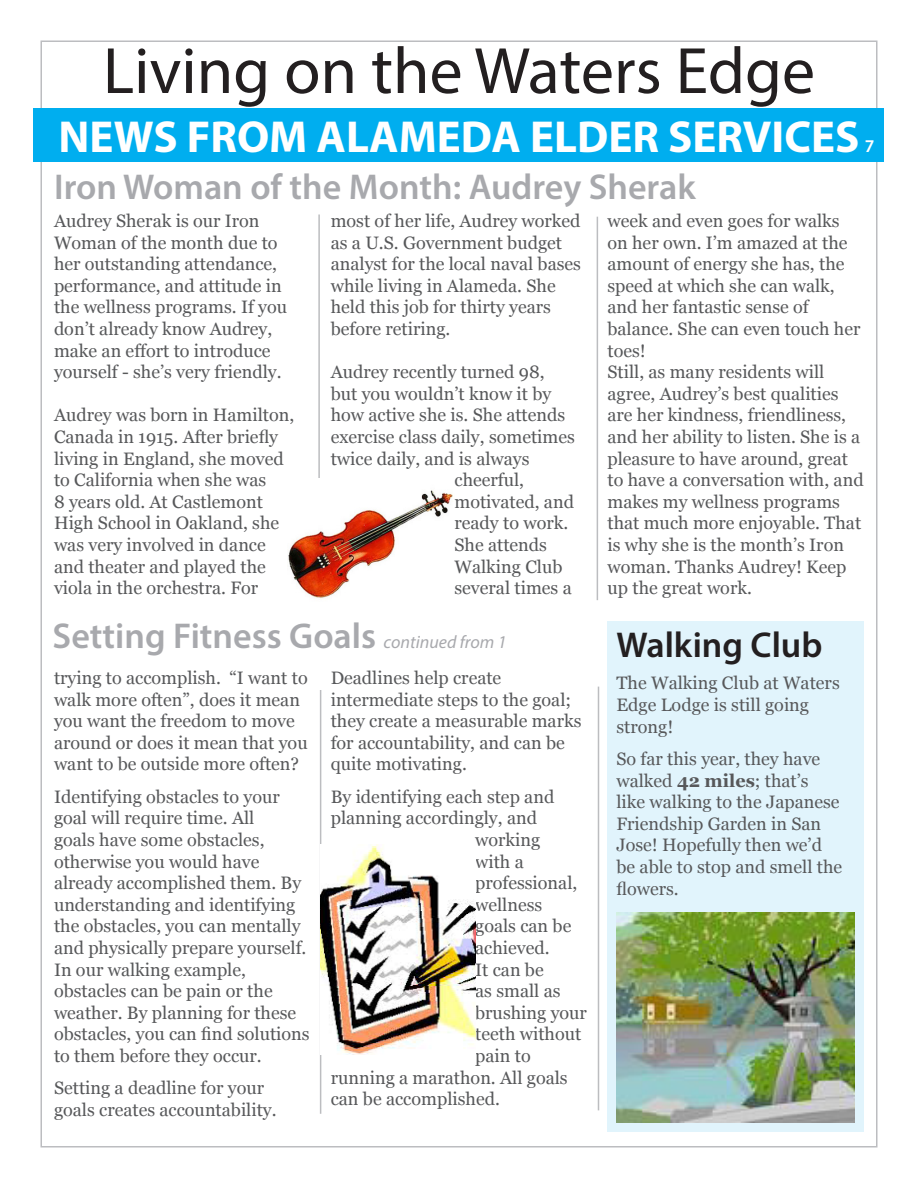
<style>
.page{position:relative;width:918px;height:1188px;background:#fff}
.page>*{position:absolute;margin:0;border:0;box-sizing:border-box;transform-origin:0 0}
.t1{font:66px "Myriad Pro";color:#231f20}
.t2{font:700 45px "Myriad Pro";color:#fff}
.t3{font:600 36px "Myriad Pro";color:#a8a9ad}
.t4{font:600 36px "Myriad Pro";color:#231f20}
.t5{font:18px/21.6px "Georgia";color:#57585a}
.t6{font:600 18px "Myriad Pro";color:#fff}
.s1{font-weight:400;font-style:italic;font-size:18px}
.s2{font-weight:700}
</style>
<div class="page">
<hr style="left:318px;top:215px;width:2px;height:385px;background:#bcbdc0">
<div style="left:34px;top:108px;width:850px;height:54px;background:#00aeef"></div>
<img style="left:288px;top:478px;width:165px;height:122px">
<div style="left:608px;top:621px;width:256px;height:511px;background:#e1f4fc"></div>
<hr style="left:320px;top:690px;width:1px;height:424px;background:#bcbdc0">
<hr style="left:597px;top:217px;width:1px;height:383px;background:#bcbdc0">
<hr style="left:598px;top:687px;width:1px;height:423px;background:#bcbdc0">
<img style="left:616px;top:913px;width:239px;height:210px">
<img style="left:321px;top:844px;width:154px;height:210px">
<p class="t1" style="left:103px;top:30px;width:714px">Living on the Waters Edge</p>
<p class="t2" style="left:58px;top:107px;width:803px">NEWS FROM ALAMEDA ELDER SERVICES</p>
<p class="t6" style="left:865px;top:134px;width:11px">7</p>
<p class="t3" style="left:54px;top:164px;width:643px">Iron Woman of the Month: Audrey Sherak</p>
<p class="t5" style="left:54px;top:210px;width:235px">Audrey Sherak is our Iron<br>Woman of the month due to her outstanding attendance, performance, and attitude in the wellness programs. If you don’t already know Audrey, make an effort to introduce yourself - she’s very friendly.</p>
<p class="t5" style="left:54px;top:405px;width:242px">Audrey was born in Hamilton,<br>Canada in 1915. After briefly living in England, she moved to California when she was<br>8 years old. At Castlemont<br>High School in Oakland, she was very involved in dance and theater and played the viola in the orchestra. For</p>
<p class="t5" style="left:331px;top:210px;width:252px">most of her life, Audrey worked as a U.S. Government budget analyst for the local naval bases while living in Alameda. She held this job for thirty years before retiring.</p>
<p class="t5" style="left:331px;top:362px;width:215px">Audrey recently turned 98,</p>
<p class="t5" style="left:331px;top:383px;width:222px">but you wouldn’t know it by</p>
<p class="t5" style="left:331px;top:405px;width:236px">how active she is. She attends</p>
<p class="t5" style="left:331px;top:426px;width:246px">exercise class daily, sometimes</p>
<p class="t5" style="left:331px;top:448px;width:200px">twice daily, and is always</p>
<p class="t5" style="left:454px;top:470px;width:71px">cheerful,</p>
<p class="t5" style="left:454px;top:491px;width:121px">motivated, and</p>
<p class="t5" style="left:454px;top:513px;width:115px">ready to work.</p>
<p class="t5" style="left:454px;top:534px;width:94px">She attends</p>
<p class="t5" style="left:454px;top:556px;width:109px">Walking Club</p>
<p class="t5" style="left:454px;top:578px;width:119px">several times a</p>
<p class="t3" style="left:52px;top:613px;width:456px">Setting Fitness Goals <span class="s1">continued from 1</span></p>
<p class="t5" style="left:54px;top:667px;width:255px">trying to accomplish. “I want to walk more often”, does it mean you want the freedom to move around or does it mean that you want to be outside more often?</p>
<p class="t5" style="left:54px;top:786px;width:257px">Identifying obstacles to your goal will require time. All<br>goals have some obstacles, otherwise you would have already accomplished them. By understanding and identifying the obstacles, you can mentally and physically prepare yourself.<br>In our walking example, obstacles can be pain or the weather. By planning for these obstacles, you can find solutions to them before they occur.</p>
<p class="t5" style="left:54px;top:1078px;width:224px">Setting a deadline for your goals creates accountability.</p>
<p class="t5" style="left:331px;top:667px;width:252px">Deadlines help create intermediate steps to the goal; they create a measurable marks for accountability, and can be quite motivating.</p>
<p class="t5" style="left:331px;top:786px;width:225px">By identifying each step and</p>
<p class="t5" style="left:331px;top:808px;width:208px">planning accordingly, and</p>
<p class="t5" style="left:475px;top:829px;width:67px">working</p>
<p class="t5" style="left:475px;top:851px;width:50px">with a</p>
<p class="t5" style="left:475px;top:873px;width:104px">professional,</p>
<p class="t5" style="left:475px;top:894px;width:69px">wellness</p>
<p class="t5" style="left:475px;top:916px;width:98px">goals can be</p>
<p class="t5" style="left:475px;top:937px;width:76px">achieved.</p>
<p class="t5" style="left:475px;top:959px;width:70px">It can be</p>
<p class="t5" style="left:475px;top:981px;width:87px">as small as</p>
<p class="t5" style="left:475px;top:1002px;width:113px">brushing your</p>
<p class="t5" style="left:475px;top:1024px;width:108px">teeth without</p>
<p class="t5" style="left:475px;top:1045px;width:57px">pain to</p>
<p class="t5" style="left:331px;top:1067px;width:239px">running a marathon. All goals</p>
<p class="t5" style="left:331px;top:1089px;width:171px">can be accomplished.</p>
<p class="t5" style="left:608px;top:210px;width:255px">week and even goes for walks on her own. I’m amazed at the amount of energy she has, the speed at which she can walk, and her fantastic sense of balance. She can even touch her toes!</p>
<p class="t5" style="left:608px;top:362px;width:258px">Still, as many residents will agree, Audrey’s best qualities are her kindness, friendliness, and her ability to listen. She is a pleasure to have around, great to have a conversation with, and makes my wellness programs that much more enjoyable. That is why she is the month’s Iron woman. Thanks Audrey! Keep up the great work.</p>
<p class="t4" style="left:616px;top:622px;width:207px">Walking Club</p>
<p class="t5" style="left:616px;top:673px;width:225px">The Walking Club at Waters<br>Edge Lodge is still going strong!</p>
<p class="t5" style="left:616px;top:748px;width:227px">So far this year, they have walked <span class="s2">42 miles</span>; that’s<br>like walking to the Japanese<br>Friendship Garden in San<br>Jose! Hopefully then we’d be able to stop and smell the flowers.</p>
</div>
